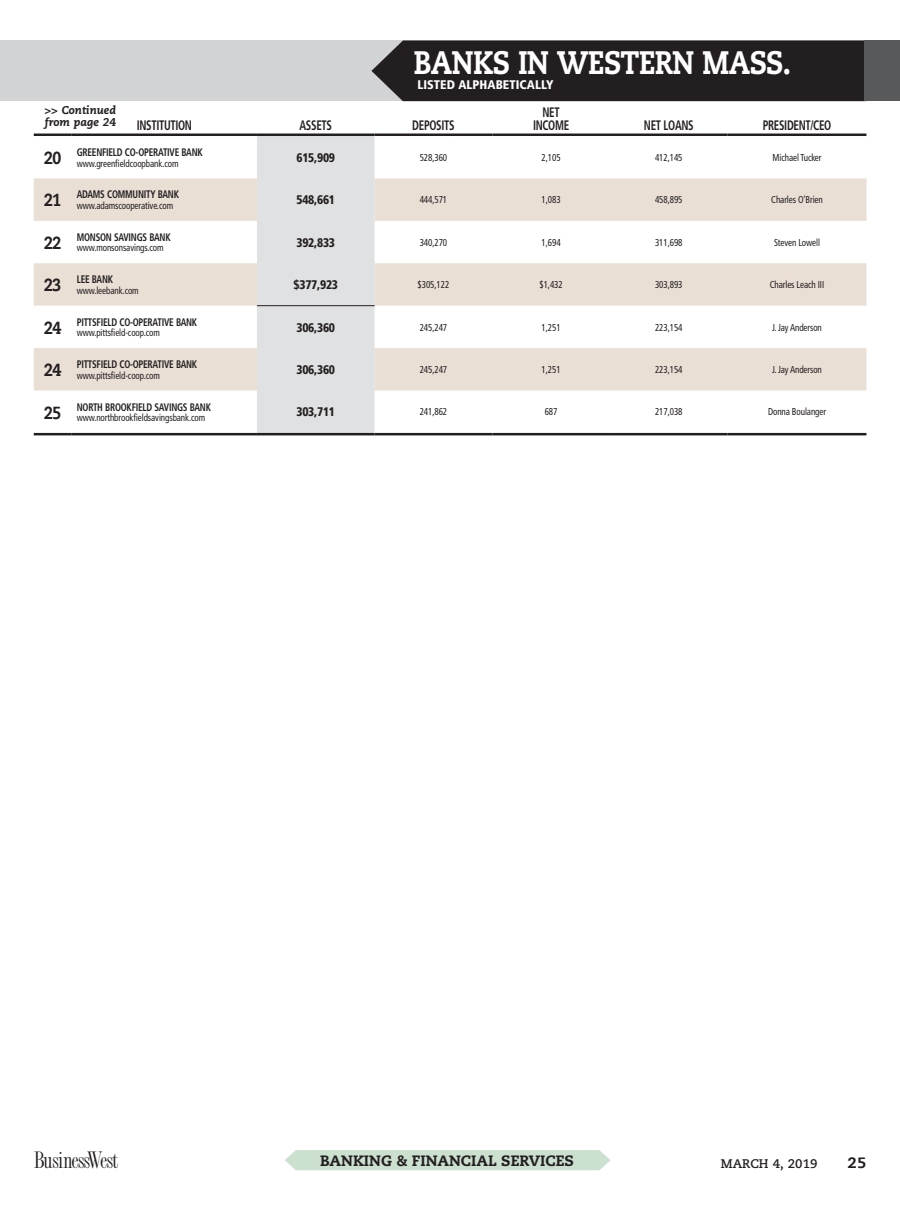
<style>
.page{position:relative;width:900px;height:1215px;background:#fff}
.page>*{position:absolute;margin:0;border:0;box-sizing:border-box;transform-origin:0 0}
.Chart_Hed_17{font:800 32.5px "Caecilia";letter-spacing:-.02em;color:#fff;scale:.85 1}
.t1{font:24.75px "Fashion Compressed Plain";letter-spacing:-.045em;color:#231f20}
.Chart_RankNumber_16{font:800 17.5px "Caecilia";letter-spacing:-.025em;color:#231f20;scale:.85 1}
.t2{font:800 15px "Caecilia";color:#231f20}
.Chart_Header_16{font:700 condensed 13.75px "Frutiger";letter-spacing:-.03em;color:#231f20;scale:.8 1}
.Chart_RankHiLited_16{font:900 condensed 12.5px "Frutiger";letter-spacing:-.02em;color:#231f20;scale:.95 1}
.Chart_ListedRankedBy{font:900 condensed 12.5px "Frutiger";letter-spacing:.005em;color:#fff}
.t3{font:700 12.5px "Caecilia";color:#231f20}
.Chart_Continued_Line{font:italic 800 11.25px "Caecilia";letter-spacing:.005em;color:#231f20}
.Chart_CompanyName_17{font:700 condensed 11px "Frutiger";letter-spacing:-.025em;color:#231f20;scale:.85 1}
.Chart_Body_17{font:condensed 10px "Frutiger";letter-spacing:-.01em;color:#231f20;scale:.9 1}
</style>
<div class="page">
<div style="left:285px;top:1150px;width:326px;height:20px;background:#cce0d0"></div>
<div style="left:0;top:41px;width:900px;height:60px;background:#d1d3d4"></div>
<div style="left:864px;top:41px;width:36px;height:60px;background:#58595b"></div>
<svg style="left:34px;top:41px;width:832px;height:392px"></svg>
<svg style="left:34px;top:178px;width:832px;height:213px;fill:#e9e1db"></svg>
<hr style="left:34px;top:134px;width:38px;height:2px;background:#231f20">
<hr style="left:72px;top:134px;width:185px;height:2px;background:#231f20">
<hr style="left:257px;top:134px;width:118px;height:2px;background:#231f20">
<hr style="left:375px;top:134px;width:117px;height:2px;background:#231f20">
<hr style="left:492px;top:134px;width:118px;height:2px;background:#231f20">
<hr style="left:610px;top:134px;width:118px;height:2px;background:#231f20">
<hr style="left:728px;top:134px;width:138px;height:2px;background:#231f20">
<hr style="left:257px;top:305px;width:118px;height:1px;background:#231f20">
<hr style="left:34px;top:433px;width:38px;height:2px;background:#231f20">
<hr style="left:72px;top:433px;width:185px;height:2px;background:#231f20">
<hr style="left:257px;top:433px;width:118px;height:2px;background:#231f20">
<hr style="left:375px;top:433px;width:117px;height:2px;background:#231f20">
<hr style="left:492px;top:433px;width:118px;height:2px;background:#231f20">
<hr style="left:610px;top:433px;width:118px;height:2px;background:#231f20">
<hr style="left:728px;top:433px;width:138px;height:2px;background:#231f20">
<p class="Chart_Continued_Line" style="left:44px;top:103px;width:73px">&gt;&gt; Continued</p>
<p class="Chart_Continued_Line" style="left:45px;top:115px;width:73px">from page 24</p>
<p class="Chart_Hed_17" style="left:414px;top:42px;width:445px">BANKS IN WESTERN MASS.</p>
<p class="Chart_ListedRankedBy" style="left:417px;top:77px;width:138px">LISTED ALPHABETICALLY</p>
<p class="Chart_Header_16" style="left:137px;top:117px;width:71px">INSTITUTION</p>
<p class="Chart_Header_16" style="left:300px;top:117px;width:42px">ASSETS</p>
<p class="Chart_Header_16" style="left:412px;top:117px;width:54px">DEPOSITS</p>
<p class="Chart_Header_16" style="left:543px;top:104px;width:23px">NET</p>
<p class="Chart_Header_16" style="left:533px;top:117px;width:47px">INCOME</p>
<p class="Chart_Header_16" style="left:644px;top:117px;width:64px">NET LOANS</p>
<p class="Chart_Header_16" style="left:763px;top:117px;width:87px">PRESIDENT/CEO</p>
<p class="Chart_RankNumber_16" style="left:44px;top:147px;width:22px">20</p>
<p class="Chart_CompanyName_17" style="left:77px;top:146px;width:150px">GREENFIELD CO-OPERATIVE BANK</p>
<p class="Chart_Body_17" style="left:77px;top:157px;width:115px">www.greenfieldcoopbank.com</p>
<p class="Chart_RankNumber_16" style="left:44px;top:189px;width:22px">21</p>
<p class="Chart_CompanyName_17" style="left:77px;top:188px;width:122px">ADAMS COMMUNITY BANK</p>
<p class="Chart_Body_17" style="left:77px;top:200px;width:109px">www.adamscooperative.com</p>
<p class="Chart_RankNumber_16" style="left:44px;top:232px;width:22px">22</p>
<p class="Chart_CompanyName_17" style="left:77px;top:231px;width:112px">MONSON SAVINGS BANK</p>
<p class="Chart_Body_17" style="left:77px;top:242px;width:98px">www.monsonsavings.com</p>
<p class="Chart_RankHiLited_16" style="left:296px;top:150px;width:42px">615,909</p>
<p class="Chart_Body_17" style="left:420px;top:152px;width:32px">528,360</p>
<p class="Chart_Body_17" style="left:542px;top:152px;width:23px">2,105</p>
<p class="Chart_Body_17" style="left:655px;top:152px;width:32px">412,145</p>
<p class="Chart_Body_17" style="left:773px;top:152px;width:56px">Michael Tucker</p>
<p class="Chart_RankHiLited_16" style="left:296px;top:192px;width:42px">548,661</p>
<p class="Chart_Body_17" style="left:420px;top:194px;width:32px">444,571</p>
<p class="Chart_Body_17" style="left:542px;top:194px;width:23px">1,083</p>
<p class="Chart_Body_17" style="left:655px;top:194px;width:32px">458,895</p>
<p class="Chart_Body_17" style="left:771px;top:194px;width:59px">Charles O’Brien</p>
<p class="Chart_RankHiLited_16" style="left:296px;top:235px;width:42px">392,833</p>
<p class="Chart_Body_17" style="left:420px;top:237px;width:32px">340,270</p>
<p class="Chart_Body_17" style="left:542px;top:237px;width:23px">1,694</p>
<p class="Chart_Body_17" style="left:655px;top:237px;width:32px">311,698</p>
<p class="Chart_Body_17" style="left:774px;top:237px;width:53px">Steven Lowell</p>
<p class="Chart_RankNumber_16" style="left:44px;top:274px;width:22px">23</p>
<p class="Chart_CompanyName_17" style="left:77px;top:273px;width:44px">LEE BANK</p>
<p class="Chart_Body_17" style="left:77px;top:285px;width:70px">www.leebank.com</p>
<p class="Chart_RankHiLited_16" style="left:293px;top:277px;width:48px">$377,923</p>
<p class="Chart_Body_17" style="left:418px;top:279px;width:37px">$305,122</p>
<p class="Chart_Body_17" style="left:539px;top:279px;width:27px">$1,432</p>
<p class="Chart_Body_17" style="left:655px;top:279px;width:32px">303,893</p>
<p class="Chart_Body_17" style="left:770px;top:279px;width:62px">Charles Leach III</p>
<p class="Chart_RankNumber_16" style="left:44px;top:317px;width:22px">24</p>
<p class="Chart_CompanyName_17" style="left:77px;top:315px;width:143px">PITTSFIELD CO-OPERATIVE BANK</p>
<p class="Chart_Body_17" style="left:77px;top:327px;width:94px">www.pittsfield-coop.com</p>
<p class="Chart_RankHiLited_16" style="left:296px;top:320px;width:42px">306,360</p>
<p class="Chart_Body_17" style="left:420px;top:321px;width:32px">245,247</p>
<p class="Chart_Body_17" style="left:542px;top:321px;width:23px">1,251</p>
<p class="Chart_Body_17" style="left:655px;top:321px;width:32px">223,154</p>
<p class="Chart_Body_17" style="left:772px;top:321px;width:57px">J. Jay Anderson</p>
<p class="Chart_RankNumber_16" style="left:44px;top:359px;width:22px">24</p>
<p class="Chart_CompanyName_17" style="left:77px;top:358px;width:143px">PITTSFIELD CO-OPERATIVE BANK</p>
<p class="Chart_Body_17" style="left:77px;top:369px;width:94px">www.pittsfield-coop.com</p>
<p class="Chart_RankHiLited_16" style="left:296px;top:362px;width:42px">306,360</p>
<p class="Chart_Body_17" style="left:420px;top:364px;width:32px">245,247</p>
<p class="Chart_Body_17" style="left:542px;top:364px;width:23px">1,251</p>
<p class="Chart_Body_17" style="left:655px;top:364px;width:32px">223,154</p>
<p class="Chart_Body_17" style="left:772px;top:364px;width:57px">J. Jay Anderson</p>
<p class="Chart_RankNumber_16" style="left:44px;top:402px;width:22px">25</p>
<p class="Chart_CompanyName_17" style="left:77px;top:400px;width:160px">NORTH BROOKFIELD SAVINGS BANK</p>
<p class="Chart_Body_17" style="left:77px;top:412px;width:144px">www.northbrookfieldsavingsbank.com</p>
<p class="Chart_RankHiLited_16" style="left:296px;top:405px;width:42px">303,711</p>
<p class="Chart_Body_17" style="left:420px;top:406px;width:32px">241,862</p>
<p class="Chart_Body_17" style="left:545px;top:406px;width:16px">687</p>
<p class="Chart_Body_17" style="left:655px;top:406px;width:32px">217,038</p>
<p class="Chart_Body_17" style="left:768px;top:406px;width:66px">Donna Boulanger</p>
<h2 class="t1" style="left:34px;top:1145px;width:86px">BusinessWest</h2>
<p class="t2" style="left:320px;top:1151px;width:255px">BANKING &amp; FINANCIAL SERVICES</p>
<p class="t3" style="left:721px;top:1156px;width:98px">MARCH 4, 2019</p>
<h3 class="t2" style="left:848px;top:1153px;width:20px">25</h3>
</div>
